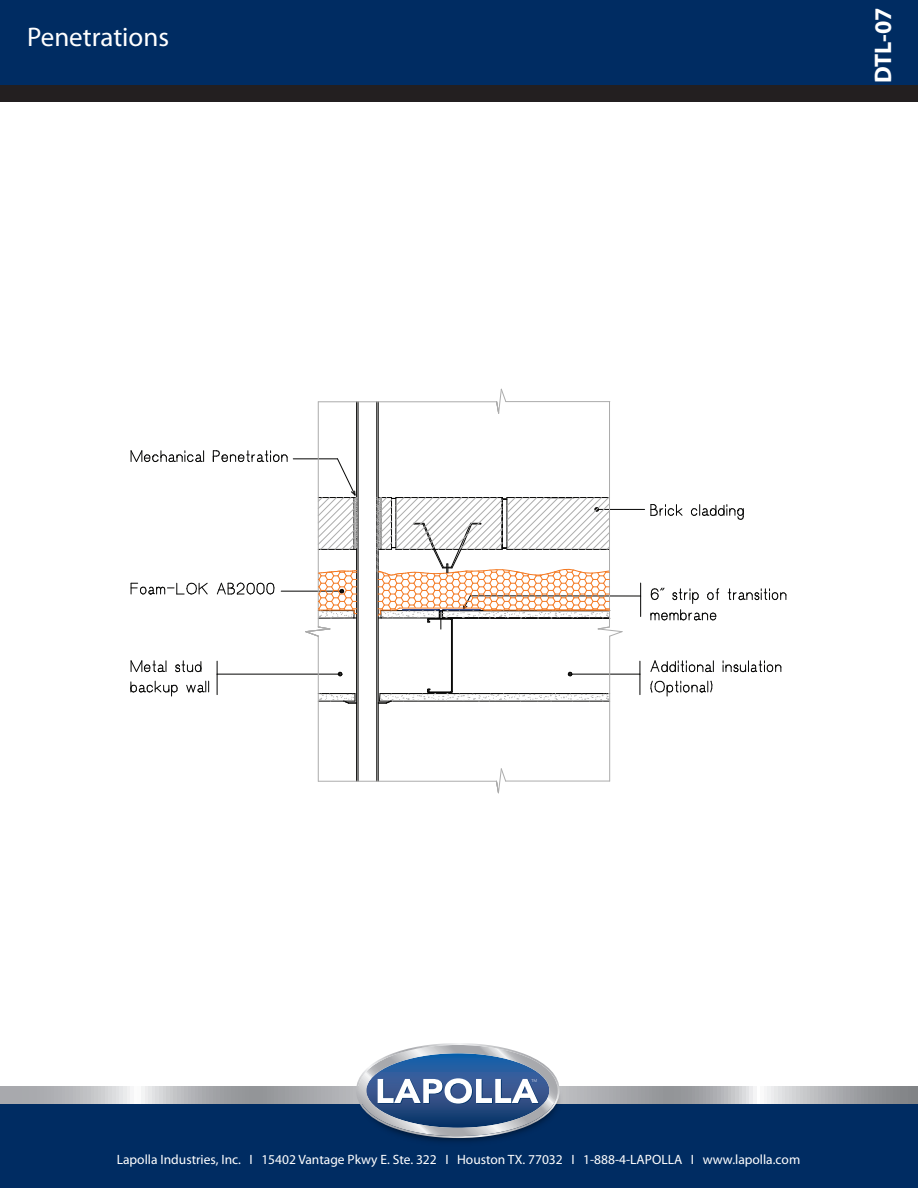
<style>
.page{position:relative;width:918px;height:1188px;background:#fff}
.page>*{position:absolute;margin:0;border:0;box-sizing:border-box;transform-origin:0 0}
.t1{font:27px "Myriad Pro";color:#fff}
.t2{font:700 24px "Myriad Pro";color:#fff}
.t3{font:13.5px "Myriad Pro";color:#fff}
</style>
<div class="page">
<div style="left:0;top:1094px;width:918px;height:94px;background:#002c62"></div>
<div style="left:0;top:0;width:918px;height:92px;background:#002c62"></div>
<div style="left:0;top:86px;width:918px;height:16px;background:#231f20"></div>
<svg style="left:0;top:1087px;width:918px;height:16px;background:#b2b3b6"></svg>
<img style="left:415px;top:1086px;width:151px;height:56px">
<svg style="left:356px;top:1043px;width:204px;height:95px"></svg>
<hr style="left:470px;top:596px;width:171px;height:1px;background:#050504">
<svg style="left:651px;top:587px;width:14px;height:13px"></svg>
<svg style="left:672px;top:589px;width:27px;height:15px"></svg>
<svg style="left:707px;top:588px;width:12px;height:12px"></svg>
<svg style="left:728px;top:589px;width:59px;height:11px"></svg>
<svg style="left:651px;top:504px;width:32px;height:12px"></svg>
<svg style="left:691px;top:505px;width:53px;height:15px"></svg>
<svg style="left:131px;top:582px;width:77px;height:13px"></svg>
<svg style="left:217px;top:583px;width:57px;height:12px"></svg>
<svg style="left:130px;top:660px;width:37px;height:12px"></svg>
<svg style="left:175px;top:661px;width:27px;height:11px"></svg>
<svg style="left:130px;top:681px;width:48px;height:15px"></svg>
<svg style="left:186px;top:681px;width:23px;height:12px"></svg>
<hr style="left:217px;top:674px;width:123px;height:1px;background:#050504">
<svg style="left:217px;top:661px;width:1px;height:34px"></svg>
<svg style="left:338px;top:672px;width:5px;height:5px"></svg>
<hr style="left:281px;top:591px;width:61px;height:1px;background:#050504">
<hr style="left:597px;top:509px;width:48px;height:1px;background:#050504">
<svg style="left:650px;top:660px;width:64px;height:12px"></svg>
<svg style="left:723px;top:661px;width:59px;height:11px"></svg>
<svg style="left:650px;top:680px;width:63px;height:16px"></svg>
<hr style="left:570px;top:674px;width:70px;height:1px;background:#050504">
<svg style="left:640px;top:661px;width:1px;height:34px"></svg>
<svg style="left:568px;top:672px;width:5px;height:5px"></svg>
<svg style="left:650px;top:610px;width:66px;height:11px"></svg>
<svg style="left:640px;top:583px;width:1px;height:34px"></svg>
<svg style="left:130px;top:450px;width:74px;height:12px"></svg>
<svg style="left:213px;top:450px;width:75px;height:12px"></svg>
<hr style="left:293px;top:459px;width:45px;height:1px;background:#050504">
<hr style="left:318px;top:693px;width:37px;height:1px;background:#050504">
<hr style="left:318px;top:701px;width:37px;height:1px;background:#050504">
<hr style="left:451px;top:620px;width:1px;height:71px;background:#050504">
<hr style="left:452px;top:619px;width:1px;height:73px;background:#050504">
<hr style="left:356px;top:402px;width:1px;height:379px;background:#050504">
<hr style="left:377px;top:402px;width:1px;height:379px;background:#050504">
<hr style="left:378px;top:402px;width:1px;height:379px;background:#050504">
<hr style="left:358px;top:402px;width:1px;height:379px;background:#050504">
<hr style="left:506px;top:781px;width:104px;height:1px;background:#acacac">
<hr style="left:318px;top:781px;width:178px;height:1px;background:#acacac">
<hr style="left:318px;top:636px;width:1px;height:145px;background:#acacac">
<hr style="left:609px;top:636px;width:1px;height:145px;background:#acacac">
<hr style="left:318px;top:402px;width:1px;height:225px;background:#acacac">
<svg style="left:305px;top:626px;width:25px;height:11px"></svg>
<svg style="left:496px;top:768px;width:10px;height:25px"></svg>
<hr style="left:609px;top:402px;width:1px;height:96px;background:#acacac">
<hr style="left:506px;top:401px;width:104px;height:1px;background:#acacac">
<hr style="left:318px;top:402px;width:179px;height:1px;background:#acacac">
<svg style="left:496px;top:388px;width:10px;height:26px"></svg>
<svg style="left:320px;top:693px;width:37px;height:11px"></svg>
<svg style="left:378px;top:689px;width:231px;height:15px"></svg>
<svg style="left:318px;top:570px;width:39px;height:49px"></svg>
<hr style="left:319px;top:610px;width:35px;height:1px;background:#f47921">
<svg style="left:318px;top:458px;width:40px;height:92px"></svg>
<svg style="left:376px;top:497px;width:247px;height:140px"></svg>
<h1 class="t1" style="left:27px;top:21px;width:144px">Penetrations</h1>
<h2 class="t2" style="left:867px;top:83px;width:77px;rotate:-90deg">DTL-07</h2>
<p class="t3" style="left:117px;top:1151px;width:685px">Lapolla Industries, Inc. I 15402 Vantage Pkwy E. Ste. 322 I Houston TX. 77032 I 1-888-4-LAPOLLA I www.lapolla.com</p>
</div>
